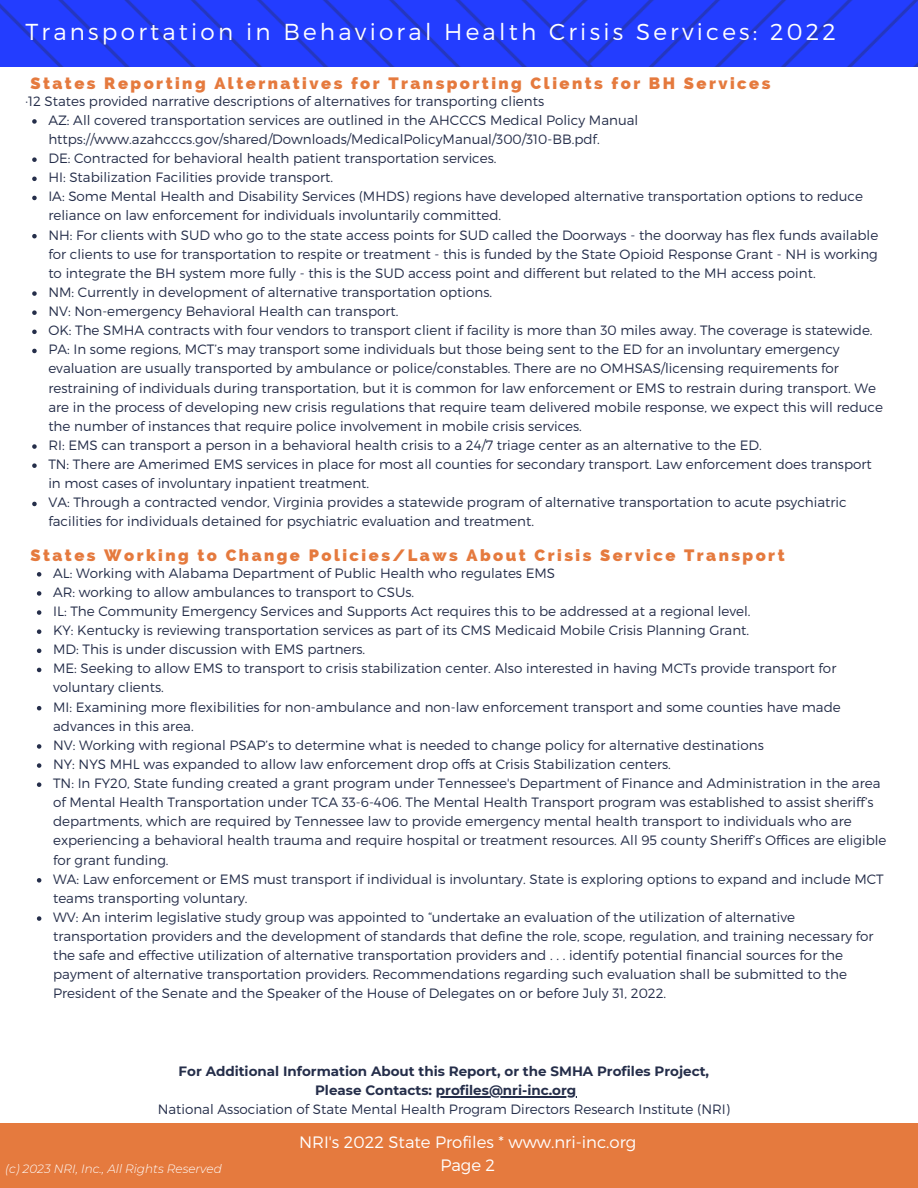
<style>
.page{position:relative;width:918px;height:1188px;background:#fff}
.page>*{position:absolute;margin:0;border:0;box-sizing:border-box;transform-origin:0 0}
.t1{font:300 23.1px "Montserrat";letter-spacing:.14em;color:#fff}
.t2{font:800 16.5px "Raleway";letter-spacing:.15em;color:#e57a3e}
.t3{font:300 16.5px/23.2px "Montserrat";color:#fff;text-align:center}
.t4{font:300 13.5px/19.2px "Montserrat";color:#252e4a}
.t5{font:700 13.5px/19.2px "Montserrat";color:#252e4a;text-align:center}
.t6{font:italic 300 12px "Montserrat";color:#fff}
</style>
<div class="page">
<img style="left:0;top:0;width:918px;height:66px">
<div style="left:0;top:1124px;width:918px;height:64px;background:#e57a3e"></div>
<svg style="left:32px;top:119px;width:5px;height:5px"></svg>
<svg style="left:32px;top:157px;width:5px;height:5px"></svg>
<svg style="left:32px;top:177px;width:5px;height:4px"></svg>
<svg style="left:32px;top:196px;width:5px;height:4px"></svg>
<svg style="left:32px;top:234px;width:5px;height:4px"></svg>
<svg style="left:32px;top:291px;width:5px;height:5px"></svg>
<svg style="left:32px;top:310px;width:5px;height:5px"></svg>
<svg style="left:32px;top:330px;width:5px;height:4px"></svg>
<svg style="left:32px;top:349px;width:5px;height:4px"></svg>
<svg style="left:32px;top:444px;width:5px;height:5px"></svg>
<svg style="left:32px;top:463px;width:5px;height:5px"></svg>
<svg style="left:32px;top:502px;width:5px;height:4px"></svg>
<svg style="left:37px;top:572px;width:4px;height:5px"></svg>
<svg style="left:37px;top:591px;width:4px;height:5px"></svg>
<svg style="left:37px;top:610px;width:4px;height:5px"></svg>
<svg style="left:37px;top:629px;width:4px;height:5px"></svg>
<svg style="left:37px;top:649px;width:4px;height:4px"></svg>
<svg style="left:37px;top:668px;width:4px;height:4px"></svg>
<svg style="left:37px;top:706px;width:4px;height:4px"></svg>
<svg style="left:37px;top:744px;width:4px;height:5px"></svg>
<svg style="left:37px;top:763px;width:4px;height:5px"></svg>
<svg style="left:37px;top:782px;width:4px;height:5px"></svg>
<svg style="left:37px;top:878px;width:4px;height:5px"></svg>
<svg style="left:37px;top:916px;width:4px;height:5px"></svg>
<hr style="left:436px;top:1096px;width:140px;height:2px;background:#252e4a">
<h1 class="t1" style="left:25px;top:16px;width:812px">Transportation in Behavioral Health Crisis Services: 2022</h1>
<p class="t2" style="left:30px;top:73px;width:742px">States Reporting Alternatives for Transporting Clients for BH Services</p>
<p class="t4" style="left:48px;top:110px;width:836px">AZ: All covered transportation services are outlined in the AHCCCS Medical Policy Manual https://www.azahcccs.gov/shared/Downloads/MedicalPolicyManual/300/310-BB.pdf.<br>DE: Contracted for behavioral health patient transportation services.<br>HI: Stabilization Facilities provide transport.<br>IA: Some Mental Health and Disability Services (MHDS) regions have developed alternative transportation options to reduce reliance on law enforcement for individuals involuntarily committed.<br>NH: For clients with SUD who go to the state access points for SUD called the Doorways - the doorway has flex funds available for clients to use for transportation to respite or treatment - this is funded by the State Opioid Response Grant - NH is working to integrate the BH system more fully - this is the SUD access point and different but related to the MH access point.<br>NM: Currently in development of alternative transportation options.<br>NV: Non-emergency Behavioral Health can transport.<br>OK: The SMHA contracts with four vendors to transport client if facility is more than 30 miles away. The coverage is statewide.<br>PA: In some regions, MCT’s may transport some individuals but those being sent to the ED for an involuntary emergency evaluation are usually transported by ambulance or police/constables. There are no OMHSAS/licensing requirements for restraining of individuals during transportation, but it is common for law enforcement or EMS to restrain during transport. We are in the process of developing new crisis regulations that require team delivered mobile response, we expect this will reduce the number of instances that require police involvement in mobile crisis services.<br>RI: EMS can transport a person in a behavioral health crisis to a 24/7 triage center as an alternative to the ED.<br>TN: There are Amerimed EMS services in place for most all counties for secondary transport. Law enforcement does transport in most cases of involuntary inpatient treatment.<br>VA: Through a contracted vendor, Virginia provides a statewide program of alternative transportation to acute psychiatric facilities for individuals detained for psychiatric evaluation and treatment.</p>
<p class="t4" style="left:25px;top:91px;width:520px">·12 States provided narrative descriptions of alternatives for transporting clients</p>
<p class="t2" style="left:30px;top:545px;width:756px">States Working to Change Policies/Laws About Crisis Service Transport</p>
<p class="t4" style="left:53px;top:563px;width:835px">AL: Working with Alabama Department of Public Health who regulates EMS<br>AR: working to allow ambulances to transport to CSUs.<br>IL: The Community Emergency Services and Supports Act requires this to be addressed at a regional level.<br>KY: Kentucky is reviewing transportation services as part of its CMS Medicaid Mobile Crisis Planning Grant.<br>MD: This is under discussion with EMS partners.<br>ME: Seeking to allow EMS to transport to crisis stabilization center. Also interested in having MCTs provide transport for voluntary clients.<br>MI: Examining more flexibilities for non-ambulance and non-law enforcement transport and some counties have made advances in this area.<br>NV: Working with regional PSAP’s to determine what is needed to change policy for alternative destinations<br>NY: NYS MHL was expanded to allow law enforcement drop offs at Crisis Stabilization centers.<br>TN: In FY20, State funding created a grant program under Tennessee's Department of Finance and Administration in the area of Mental Health Transportation under TCA 33-6-406. The Mental Health Transport program was established to assist sheriff’s departments, which are required by Tennessee law to provide emergency mental health transport to individuals who are experiencing a behavioral health trauma and require hospital or treatment resources. All 95 county Sheriff’s Offices are eligible for grant funding.<br>WA: Law enforcement or EMS must transport if individual is involuntary. State is exploring options to expand and include MCT teams transporting voluntary.<br>WV: An interim legislative study group was appointed to “undertake an evaluation of the utilization of alternative transportation providers and the development of standards that define the role, scope, regulation, and training necessary for the safe and effective utilization of alternative transportation providers and . . . identify potential financial sources for the payment of alternative transportation providers. Recommendations regarding such evaluation shall be submitted to the President of the Senate and the Speaker of the House of Delegates on or before July 31, 2022.</p>
<p class="t5" style="left:179px;top:1062px;width:532px">For Additional Information About this Report, or the SMHA Profiles Project,<br>Please Contacts: profiles@nri-inc.org</p>
<p class="t4" style="left:158px;top:1099px;width:574px">National Association of State Mental Health Program Directors Research Institute (NRI)</p>
<p class="t6" style="left:5px;top:1161px;width:218px">(c) 2023 NRI, Inc., All Rights Reserved</p>
<p class="t3" style="left:299px;top:1129px;width:339px">NRI's 2022 State Profiles * www.nri-inc.org<br>Page 2</p>
</div>
